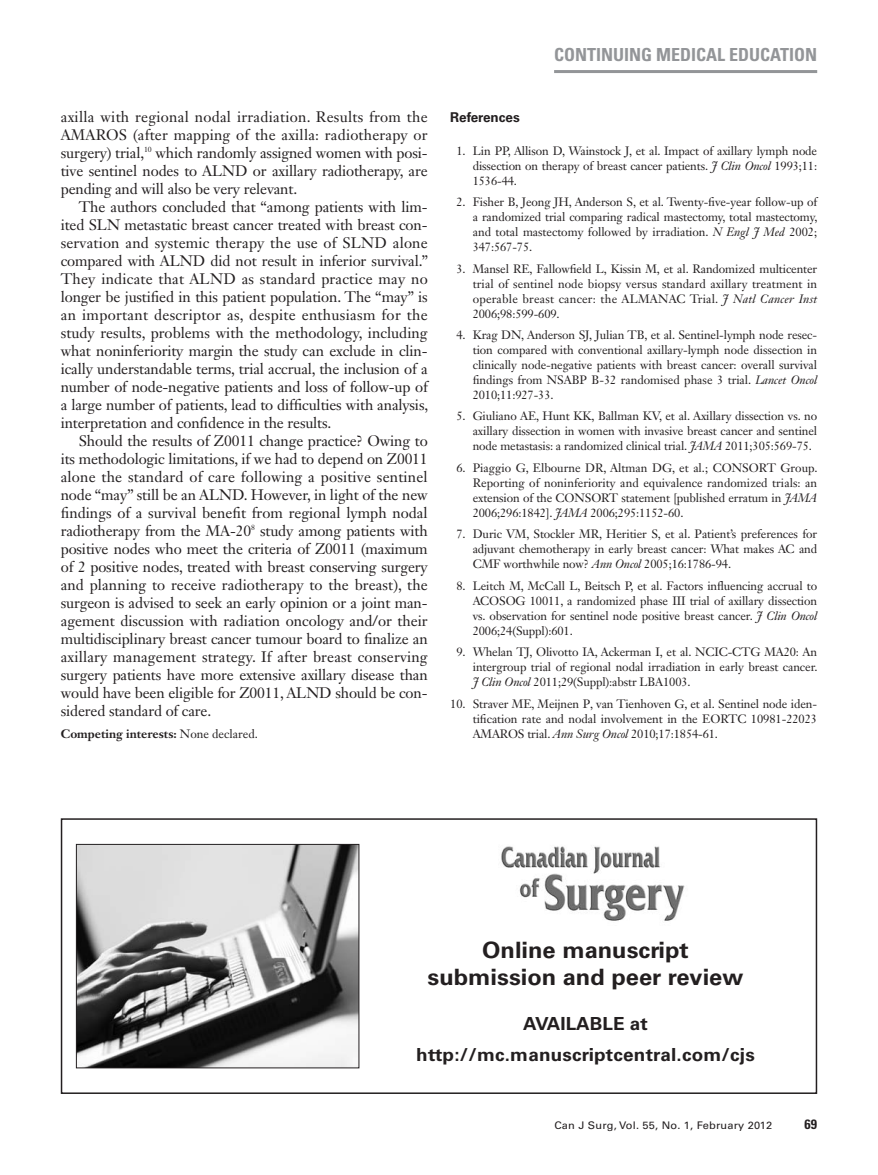
<style>
.page{position:relative;width:878px;height:1175px;background:#fff}
.page>*{position:absolute;margin:0;border:0;box-sizing:border-box;transform-origin:0 0}
.t1{font:700 22.5px/27px "Univers LT Std";color:#231f20;text-align:center;scale:1.05 1}
.t2{font:700 18px/30.6px "Univers LT Std";letter-spacing:.01em;color:#231f20;text-align:center;scale:1.05 1}
.t3{font:700 condensed 18px "Univers LT Std";color:#939598}
.t4{font:15px/18px "Janson Text LT Std";letter-spacing:-.01em;color:#231f20;text-align:justify}
.t5{font:700 13.5px "Univers LT Std";color:#231f20}
.t6{font:700 condensed 13.5px "Univers LT Std";color:#231f20;scale:1.05 1}
.t7{font:12px/15px "Janson Text LT Std";letter-spacing:-.01em;color:#231f20;text-align:justify}
.t8{font:700 12px "Janson Text LT Std";color:#231f20}
.t9{font:10.5px "Univers LT Std";letter-spacing:.015em;color:#231f20;scale:1.05 1}
.s1{font-weight:400}
.s2{font-style:italic}
</style>
<div class="page">
<hr style="left:554px;top:70px;width:263px;height:3px;background:#939598">
<div style="left:61px;top:818px;width:756px;height:276px;border:2px solid #231f20"></div>
<img style="left:501px;top:846px;width:184px;height:75px">
<img style="left:78px;top:846px;width:279px;height:220px">
<div style="left:76px;top:844px;width:283px;height:224px;border:1px solid #231f20"></div>
<p class="t4" style="left:61px;top:109px;width:368px">axilla with regional nodal irradiation. Results from the AMAROS (after mapping of the axilla: radiotherapy or surgery) trial,<sup>10</sup> which randomly assigned women with posi&shy;tive sentinel nodes to ALND or axillary radiotherapy, are pending and will also be very relevant.</p>
<p class="t4" style="left:61px;top:199px;width:369px;text-indent:18px">The authors concluded that “among patients with lim&shy;ited SLN metastatic breast cancer treated with breast con&shy;servation and systemic therapy the use of SLND alone compared with ALND did not result in inferior survival.” They indicate that ALND as standard practice may no longer be justified in this patient population. The “may” is an important descriptor as, despite enthusiasm for the study results, problems with the methodology, including what noninferiority margin the study can exclude in clin&shy;ically understandable terms, trial accrual, the inclusion of a number of node-negative patients and loss of follow-up of a large number of patients, lead to difficulties with analysis, interpretation and confidence in the results.</p>
<p class="t4" style="left:61px;top:433px;width:368px;text-indent:18px">Should the results of Z0011 change practice? Owing to its methodologic limitations, if we had to depend on Z0011 alone the standard of care following a positive sentinel node “may” still be an ALND. However, in light of the new findings of a survival benefit from regional lymph nodal radiotherapy from the MA-20<sup>8</sup> study among patients with positive nodes who meet the criteria of Z0011 (maximum of 2 positive nodes, treated with breast conserving surgery and planning to receive radiotherapy to the breast), the surgeon is advised to seek an early opinion or a joint man&shy;agement discussion with radiation oncology and/or their multidisciplinary breast cancer tumour board to finalize an axillary management strategy. If after breast conserving surgery patients have more extensive axillary disease than would have been eligible for Z0011, ALND should be con&shy;sidered standard of care.</p>
<p class="t8" style="left:61px;top:729px;width:199px">Competing interests: <span class="s1">None declared.</span></p>
<h2 class="t3" style="left:554px;top:48px;width:264px">CONTINUING MEDICAL EDUCATION</h2>
<p class="t5" style="left:450px;top:112px;width:71px">References</p>
<p class="t7" style="left:472px;top:144px;width:346px;text-indent:-16px">1. Lin PP, Allison D, Wainstock J, et al. Impact of axillary lymph node dissection on therapy of breast cancer patients. <span class="s2">J Clin Oncol</span> 1993;11:<br>1536-44.</p>
<p class="t7" style="left:472px;top:196px;width:346px;text-indent:-16px">2. Fisher B, Jeong JH, Anderson S, et al. Twenty-five-year follow-up of a randomized trial comparing radical mastectomy, total mastectomy, and total mastectomy followed by irradiation. <span class="s2">N Engl J Med</span> 2002; 347:567-75.</p>
<p class="t7" style="left:472px;top:262px;width:346px;text-indent:-16px">3. Mansel RE, Fallowfield L, Kissin M, et al. Randomized multicenter trial of sentinel node biopsy versus standard axillary treatment in operable breast cancer: the ALMANAC Trial. <span class="s2">J Natl Cancer Inst </span>2006;98:599-609.</p>
<p class="t7" style="left:472px;top:328px;width:346px;text-indent:-16px">4. Krag DN, Anderson SJ, Julian TB, et al. Sentinel-lymph node resec&shy;tion compared with conventional axillary-lymph node dissection in clinically node-negative patients with breast cancer: overall survival findings from NSABP B-32 randomised phase 3 trial. <span class="s2">Lancet Oncol </span>2010;11:927-33.</p>
<p class="t7" style="left:472px;top:410px;width:346px;text-indent:-16px">5. Giuliano AE, Hunt KK, Ballman KV, et al. Axillary dissection vs. no axillary dissection in women with invasive breast cancer and sentinel node metastasis: a randomized clinical trial. <span class="s2">JAMA</span> 2011;305:569-75.</p>
<p class="t7" style="left:472px;top:461px;width:346px;text-indent:-16px">6. Piaggio G, Elbourne DR, Altman DG, et al.; CONSORT Group.<br>Reporting of noninferiority and equivalence randomized trials: an extension of the CONSORT statement [published erratum in <span class="s2">JAMA </span>2006;296:1842]. <span class="s2">JAMA</span> 2006;295:1152-60.</p>
<p class="t7" style="left:472px;top:528px;width:346px;text-indent:-16px">7. Duric VM, Stockler MR, Heritier S, et al. Patient’s preferences for adjuvant chemotherapy in early breast cancer: What makes AC and CMF worthwhile now? <span class="s2">Ann Oncol</span> 2005;16:1786-94.</p>
<p class="t7" style="left:472px;top:579px;width:346px;text-indent:-16px">8. Leitch M, McCall L, Beitsch P, et al. Factors influencing accrual to ACOSOG 10011, a randomized phase III trial of axillary dissection vs. observation for sentinel node positive breast cancer. <span class="s2">J Clin Oncol </span>2006;24(Suppl):601.</p>
<p class="t7" style="left:472px;top:646px;width:346px;text-indent:-16px">9. Whelan TJ, Olivotto IA, Ackerman I, et al. NCIC-CTG MA20: An intergroup trial of regional nodal irradiation in early breast cancer.<br><span class="s2">J Clin Oncol</span> 2011;29(Suppl):abstr LBA1003.</p>
<p class="t7" style="left:472px;top:697px;width:346px;text-indent:-22px">10. Straver ME, Meijnen P, van Tienhoven G, et al. Sentinel node iden&shy;tification rate and nodal involvement in the EORTC 10981-22023<br>AMAROS trial. <span class="s2">Ann Surg Oncol</span> 2010;17:1854-61.</p>
<h1 class="t1" style="left:427px;top:938px;width:302px">Online manuscript submission and peer review</h1>
<h2 class="t2" style="left:416px;top:1009px;width:324px">AVAILABLE at http://mc.manuscriptcentral.com/cjs</h2>
<p class="t9" style="left:554px;top:1121px;width:209px">Can J Surg, Vol. 55, No. 1, February 2012</p>
<p class="t6" style="left:804px;top:1119px;width:14px">69</p>
</div>
